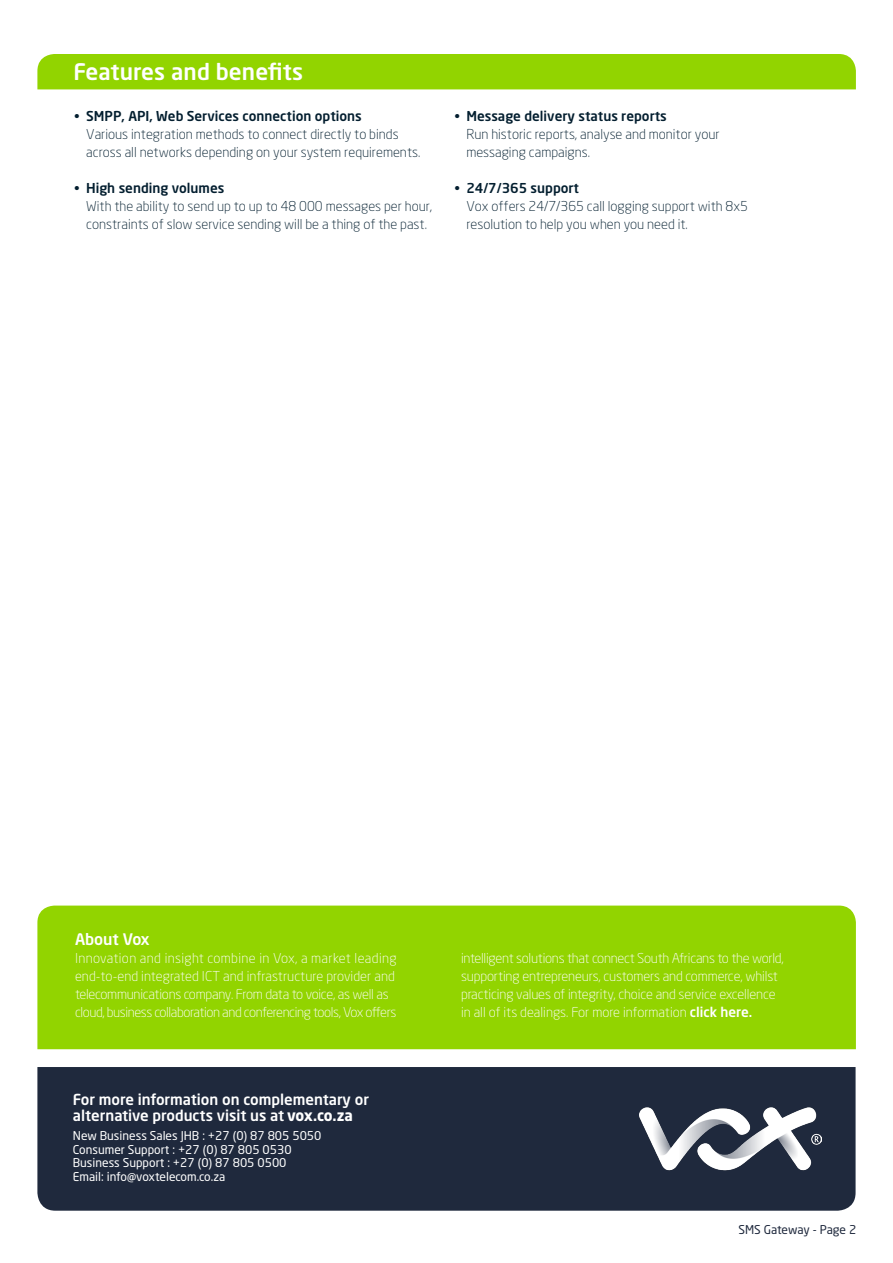
<style>
.page{position:relative;width:893px;height:1263px;background:#fff}
.page>*{position:absolute;margin:0;border:0;box-sizing:border-box;transform-origin:0 0}
.t1{font:500 22.5px "Neo Sans Std";letter-spacing:.005em;color:#fff}
.t2{font:500 15.75px "Neo Sans Std";color:#fff}
.t3{font:500 15px/16.5px "Neo Sans Std";color:#fff}
.t4{font:300 13.5px/18px "Neo Sans Std";color:#031e2f}
.t5{font:300 13.5px/18px "Neo Sans Std";letter-spacing:-.015em;color:#fff}
.t6{font:12px/13.5px "Neo Sans Std";color:#fff}
.t7{font:12px "Neo Sans Std";color:#1f293d}
.s1{font-weight:500}
.s2{font-weight:700}
</style>
<div class="page">
<div style="left:37px;top:54px;width:819px;height:35px;background:#92d400"></div>
<div style="left:37px;top:905px;width:819px;height:144px;background:#92d400"></div>
<div style="left:37px;top:1067px;width:818px;height:144px;background:#1f293d"></div>
<img style="left:640px;top:1097px;width:182px;height:87px">
<h1 class="t1" style="left:74px;top:58px;width:231px">Features and benefits</h1>
<p class="t4" style="left:86px;top:107px;width:336px;text-indent:-12px">• <span class="s1">SMPP, API, Web Services connection options<br></span>Various integration methods to connect directly to binds across all networks depending on your system requirements.</p>
<p class="t4" style="left:86px;top:179px;width:347px;text-indent:-12px">• <span class="s1">High sending volumes<br></span>With the ability to send up to up to 48 000 messages per hour, constraints of slow service sending will be a thing of the past.</p>
<p class="t4" style="left:466px;top:107px;width:255px;text-indent:-12px">• <span class="s1">Message delivery status reports<br></span>Run historic reports, analyse and monitor your messaging campaigns.</p>
<p class="t4" style="left:466px;top:179px;width:283px;text-indent:-12px">• <span class="s1">24/7/365 support<br></span>Vox offers 24/7/365 call logging support with 8x5 resolution to help you when you need it.</p>
<p class="t2" style="left:75px;top:930px;width:76px">About Vox</p>
<p class="t5" style="left:75px;top:949px;width:323px">Innovation and insight combine in Vox, a market leading end-to-end integrated ICT and infrastructure provider and telecommunications company. From data to voice, as well as cloud, business collaboration and conferencing tools, Vox offers</p>
<p class="t5" style="left:461px;top:949px;width:324px">intelligent solutions that connect South Africans to the world, supporting entrepreneurs, customers and commerce, whilst practicing values of integrity, choice and service excellence in all of its dealings. For more information <span class="s1">click here.</span></p>
<p class="t3" style="left:73px;top:1090px;width:298px">For more information on complementary or alternative products visit us at <span class="s2">vox.co.za</span></p>
<p class="t6" style="left:73px;top:1129px;width:250px">New Business Sales JHB : +27 (0) 87 805 5050<br>Consumer Support : +27 (0) 87 805 0530<br>Business Support : +27 (0) 87 805 0500<br>Email: info@voxtelecom.co.za</p>
<p class="t7" style="left:738px;top:1222px;width:119px">SMS Gateway - Page 2</p>
</div>
